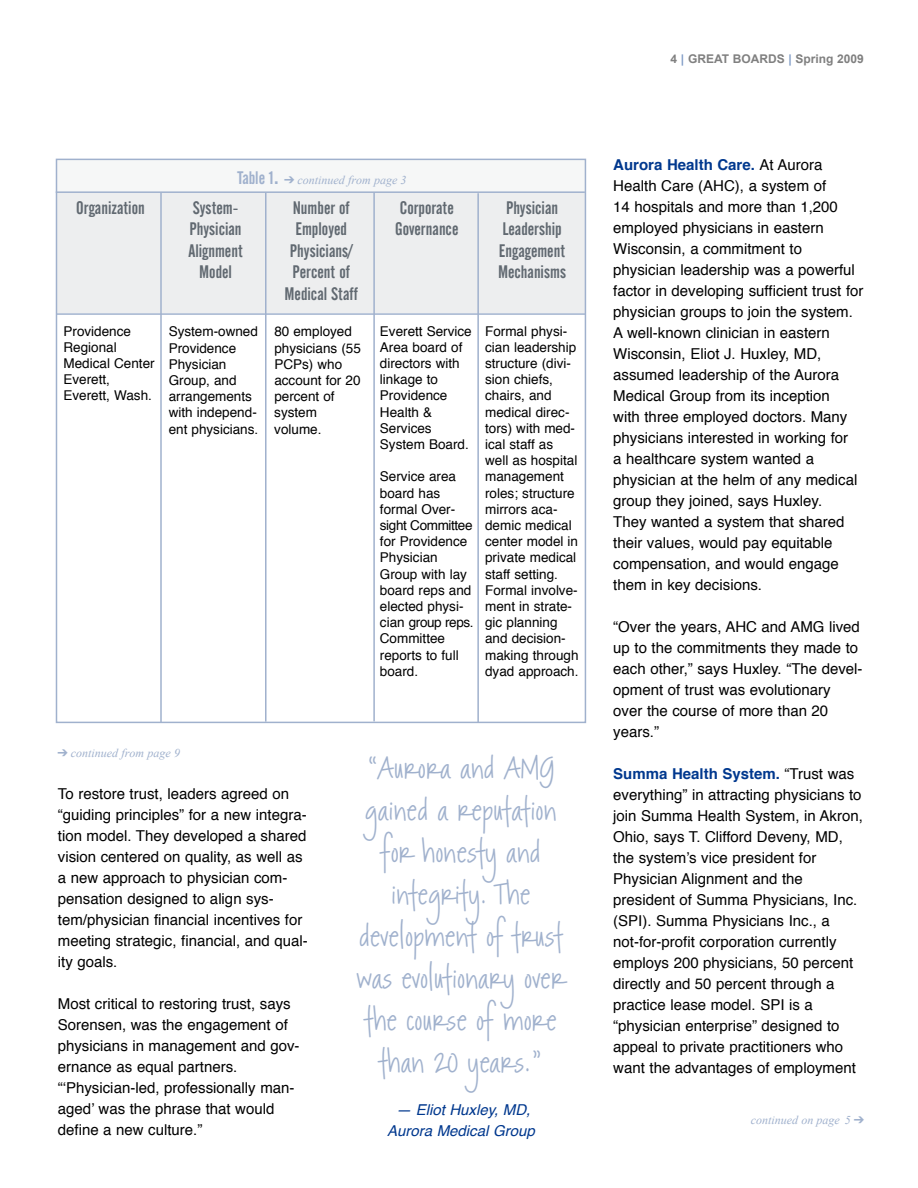
<style>
.page{position:relative;width:918px;height:1188px;background:#fff}
.page>*{position:absolute;margin:0;border:0;box-sizing:border-box;transform-origin:0 0}
.t1{font:27px/42px "Rockford";color:#a0b1cd;text-align:center}
.t2{font:18px/21.6px "Alternate Gothic No 2 BT";color:#616971;text-align:center}
.t3{font:15px/21px "Helvetica";color:#000}
.t4{font:italic 15px/21px "Helvetica";color:#00388e;text-align:center}
.t5{font:13.5px/16.2px "Helvetica";color:#000}
.t6{font:italic 12px "Times New Roman";color:#a0b1cd}
.t7{font:700 12px "Arial";color:#808080}
.s1{color:#809cc6}
.s2{font-family:"Alternate Gothic No 2 BT";font-style:normal;font-size:18px}
.s3{font-family:"Alternate Gothic No 2 BT";font-style:normal;font-size:24px}
.s4{font-family:"Zingbats SW";font-style:normal;font-size:15px}
.s5{font-weight:700;color:#00388e}
</style>
<div class="page">
<div style="left:57px;top:160px;width:527px;height:32px;background:#f6f7f7"></div>
<div style="left:57px;top:192px;width:527px;height:121px;background:#edeeef"></div>
<div style="left:56px;top:159px;width:530px;height:564px;border:2px solid #a0b1cd"></div>
<hr style="left:56px;top:191px;width:529px;height:2px;background:#a0b1cd">
<hr style="left:57px;top:313px;width:529px;height:2px;background:#a0b1cd">
<hr style="left:160px;top:193px;width:2px;height:529px;background:#a0b1cd">
<hr style="left:373px;top:192px;width:2px;height:529px;background:#a0b1cd">
<hr style="left:477px;top:193px;width:2px;height:530px;background:#a0b1cd">
<hr style="left:265px;top:193px;width:2px;height:529px;background:#a0b1cd">
<p class="t7" style="left:671px;top:51px;width:195px">4 <span class="s1">|</span> GREAT BOARDS <span class="s1">|</span> Spring 2009</p>
<p class="t2" style="left:76px;top:197px;width:70px">Organization</p>
<p class="t5" style="left:64px;top:323px;width:93px">Providence<br>Regional<br>Medical Center<br>Everett,<br>Everett, Wash.</p>
<p class="t6" style="left:238px;top:171px;width:171px"><span class="s2">Table 1</span><span class="s3">.</span> <span class="s4">‘</span> continued from page 3</p>
<p class="t2" style="left:188px;top:197px;width:56px">System-<br>Physician<br>Alignment<br>Model</p>
<p class="t5" style="left:169px;top:324px;width:91px">System-owned<br>Providence<br>Physician<br>Group, and arrangements with independ&shy;ent physicians.</p>
<p class="t2" style="left:285px;top:197px;width:75px">Number of<br>Employed<br>Physicians/<br>Percent of<br>Medical Staff</p>
<p class="t5" style="left:274px;top:324px;width:88px">80 employed physicians (55<br>PCPs) who account for 20 percent of system volume.</p>
<p class="t2" style="left:395px;top:197px;width:65px;text-align:left">Corporate<br>Governance</p>
<p class="t2" style="left:498px;top:197px;width:69px">Physician<br>Leadership<br>Engagement<br>Mechanisms</p>
<p class="t5" style="left:380px;top:323px;width:93px">Everett Service<br>Area board of directors with linkage to<br>Providence<br>Health &amp;<br>Services<br>System Board.</p>
<p class="t5" style="left:380px;top:469px;width:95px">Service area board has formal Over&shy;sight Committee for Providence<br>Physician<br>Group with lay board reps and elected physi&shy;cian group reps.<br>Committee reports to full board.</p>
<p class="t5" style="left:485px;top:323px;width:95px">Formal physi&shy;cian leadership structure (divi&shy;sion chiefs, chairs, and medical direc&shy;tors) with med&shy;ical staff as well as hospital management roles; structure mirrors aca&shy;demic medical center model in private medical staff setting.<br>Formal involve&shy;ment in strate&shy;gic planning and decision&shy;making through dyad approach.</p>
<p class="t6" style="left:58px;top:745px;width:124px"><span class="s4">‘</span> continued from page 9</p>
<p class="t3" style="left:58px;top:784px;width:252px">To restore trust, leaders agreed on “guiding principles” for a new integra&shy;tion model. They developed a shared vision centered on quality, as well as a new approach to physician com&shy;pensation designed to align sys&shy;tem/physician financial incentives for meeting strategic, financial, and qual&shy;ity goals.</p>
<p class="t3" style="left:58px;top:994px;width:243px">Most critical to restoring trust, says<br>Sorensen, was the engagement of physicians in management and gov&shy;ernance as equal partners. “ʻPhysician-led, professionally man&shy;agedʼ was the phrase that would define a new culture.”</p>
<p class="t1" style="left:357px;top:748px;width:210px">“Aurora and AMG gained a reputation for honesty and integrity. The development of trust was evolutionary over the course of more than 20 years.”</p>
<p class="t4" style="left:387px;top:1100px;width:149px">— Eliot Huxley, MD,<br>Aurora Medical Group</p>
<p class="t3" style="left:613px;top:154px;width:252px"><span class="s5">Aurora Health Care.</span> At Aurora<br>Health Care (AHC), a system of<br>14 hospitals and more than 1,200 employed physicians in eastern<br>Wisconsin, a commitment to physician leadership was a powerful factor in developing sufficient trust for physician groups to join the system.<br>A well-known clinician in eastern<br>Wisconsin, Eliot J. Huxley, MD, assumed leadership of the Aurora<br>Medical Group from its inception<br>with three employed doctors. Many physicians interested in working for<br>a healthcare system wanted a physician at the helm of any medical group they joined, says Huxley.<br>They wanted a system that shared their values, would pay equitable compensation, and would engage them in key decisions.</p>
<p class="t3" style="left:613px;top:616px;width:251px">“Over the years, AHC and AMG lived up to the commitments they made to each other,” says Huxley. “The devel&shy;opment of trust was evolutionary over the course of more than 20 years.”</p>
<p class="t3" style="left:613px;top:763px;width:251px"><span class="s5">Summa Health System.</span> “Trust was everything” in attracting physicians to join Summa Health System, in Akron, Ohio, says T. Clifford Deveny, MD, the systemʼs vice president for Physician Alignment and the president of Summa Physicians, Inc. (SPI). Summa Physicians Inc., a not-for-profit corporation currently employs 200 physicians, 50 percent directly and 50 percent through a practice lease model. SPI is a “physician enterprise” designed to appeal to private practitioners who want the advantages of employment</p>
<p class="t6" style="left:751px;top:1111px;width:115px">continued on page 5 <span class="s4">‘</span></p>
</div>
